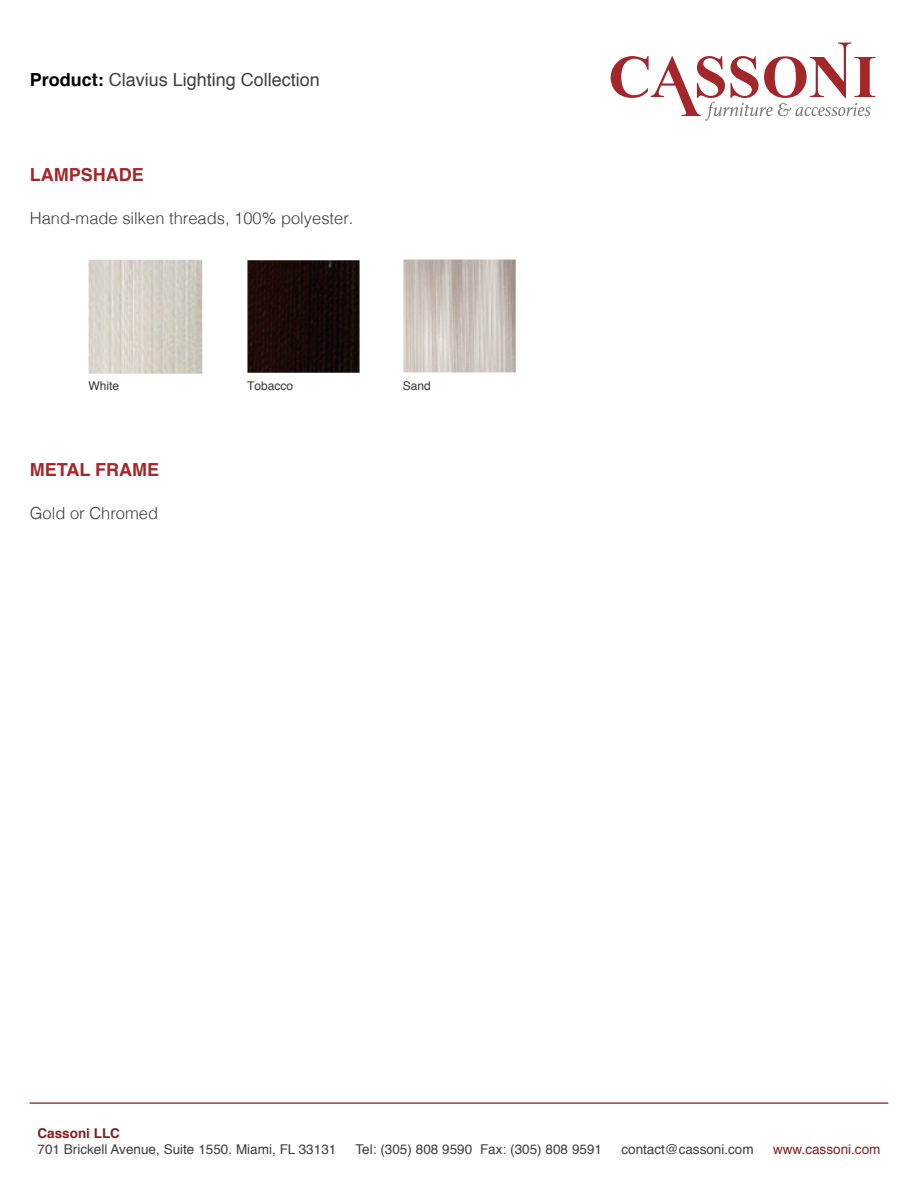
<style>
.page{position:relative;width:918px;height:1188px;background:#fff}
.page>*{position:absolute;margin:0;border:0;box-sizing:border-box;transform-origin:0 0}
.t1{font:18px "Helvetica";color:#3e3e3f}
.t2{font:700 18px "Helvetica";color:#a3272a}
.t3{font:300 16.5px "Helvetica";color:#3e3e3f}
.t4{font:13.5px "Helvetica";color:#3e3e3f}
.t5{font:13.5px "Helvetica";color:#801d1a}
.t6{font:700 13.5px "Helvetica";color:#801d1a}
.t7{font:12px "Helvetica";color:#323738}
.s1{font-weight:700;color:#000001}
</style>
<div class="page">
<img style="left:403px;top:259px;width:113px;height:114px">
<img style="left:247px;top:260px;width:113px;height:113px">
<img style="left:88px;top:259px;width:115px;height:115px">
<hr style="left:30px;top:1102px;width:858px;height:2px;background:#801d1a">
<svg style="left:611px;top:43px;width:264px;height:78px"></svg>
<h1 class="t1" style="left:30px;top:66px;width:292px"><span class="s1">Product:</span> Clavius Lighting Collection</h1>
<h1 class="t2" style="left:30px;top:160px;width:115px">LAMPSHADE</h1>
<p class="t3" style="left:30px;top:205px;width:325px">Hand-made silken threads, 100% polyester.</p>
<p class="t7" style="left:89px;top:377px;width:32px">White</p>
<p class="t7" style="left:247px;top:377px;width:48px">Tobacco</p>
<p class="t7" style="left:403px;top:377px;width:30px">Sand</p>
<h1 class="t2" style="left:30px;top:455px;width:131px">METAL FRAME</h1>
<p class="t3" style="left:30px;top:499px;width:130px">Gold or Chromed</p>
<p class="t6" style="left:38px;top:1122px;width:84px">Cassoni LLC</p>
<p class="t4" style="left:38px;top:1139px;width:300px">701 Brickell Avenue, Suite 1550. Miami, FL 33131</p>
<p class="t4" style="left:356px;top:1139px;width:248px">Tel: (305) 808 9590 Fax: (305) 808 9591</p>
<p class="t4" style="left:621px;top:1139px;width:134px">contact@cassoni.com</p>
<p class="t5" style="left:773px;top:1139px;width:109px">www.cassoni.com</p>
</div>
